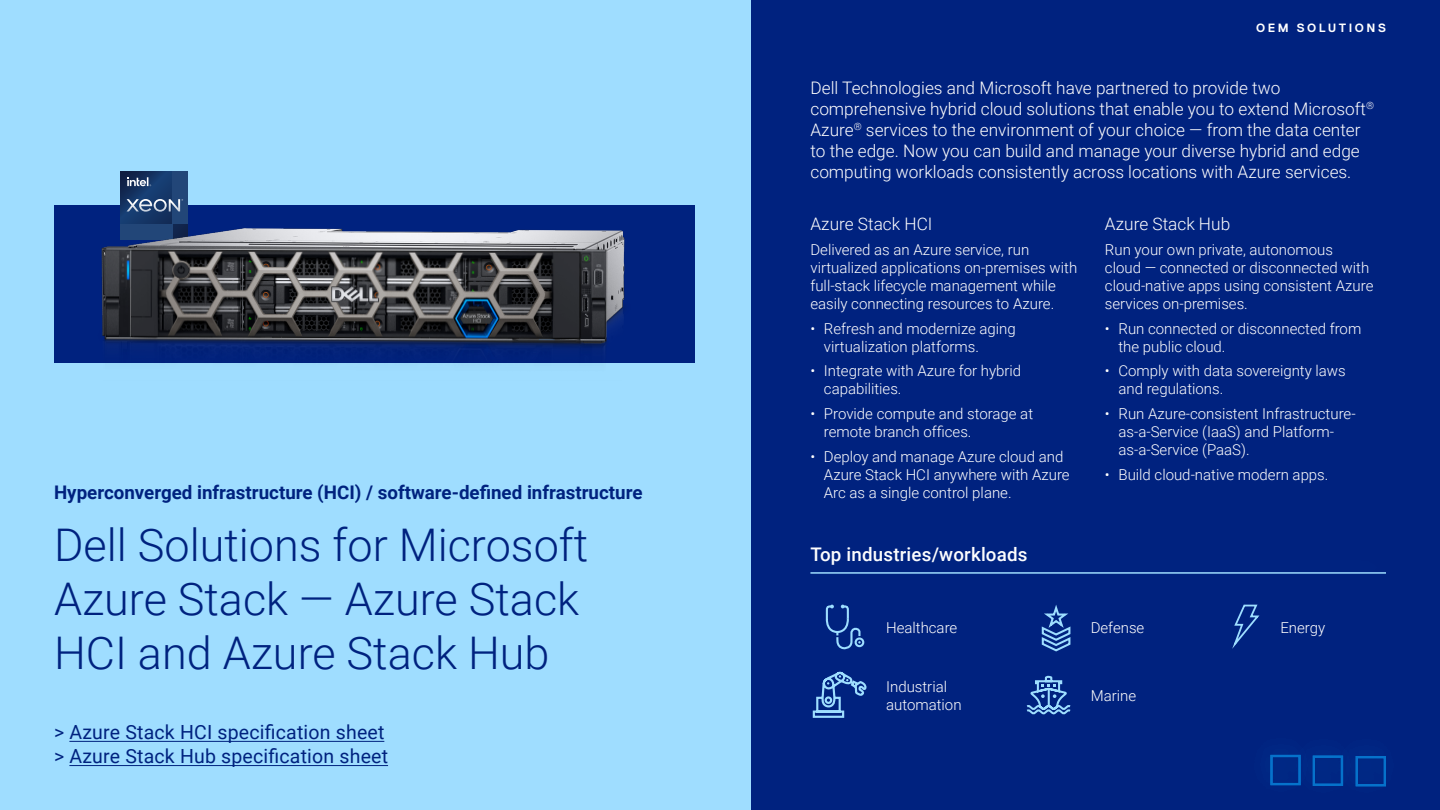
<style>
.page{position:relative;width:1440px;height:810px;background:#00227f}
.page>*{position:absolute;margin:0;border:0;box-sizing:border-box;transform-origin:0 0}
.t1{font:300 45px/54px "Roboto";color:#00227f}
.t2{font:19.5px/24.2px "Roboto";letter-spacing:.01em;color:#00227f}
.t3{font:700 18.75px "Roboto";color:#00227f}
.t4{font:500 18.75px "Roboto";letter-spacing:.01em;color:#fff}
.t5{font:300 17.25px/21px "Roboto";color:#fff}
.t6{font:300 15px/18px "Roboto";color:#fff}
.t7{font:700 12px "Dell Replica";letter-spacing:.21em;color:#fff}
</style>
<div class="page">
<div style="left:0;top:0;width:751px;height:810px;background:#9fddff"></div>
<div style="left:54px;top:205px;width:640px;height:158px;background:#00227f"></div>
<svg style="left:120px;top:171px;width:52px;height:44px"></svg>
<div style="left:172px;top:171px;width:15px;height:53px;background:#224678"></div>
<svg style="left:127px;top:177px;width:24px;height:9px"></svg>
<svg style="left:127px;top:199px;width:56px;height:13px"></svg>
<img style="left:120px;top:215px;width:505px;height:28px">
<img style="left:101px;top:243px;width:524px;height:109px">
<hr style="left:810px;top:572px;width:576px;height:2px;background:#9fddff">
<hr style="left:69px;top:741px;width:315px;height:1px;background:#00227f">
<hr style="left:69px;top:765px;width:319px;height:1px;background:#00227f">
<svg style="left:1041px;top:605px;width:30px;height:47px"></svg>
<svg style="left:1026px;top:675px;width:45px;height:40px"></svg>
<svg style="left:812px;top:604px;width:55px;height:114px"></svg>
<svg style="left:1232px;top:604px;width:28px;height:45px"></svg>
<div style="left:1270px;top:755px;width:31px;height:30px;border:2px solid #0672cb"></div>
<div style="left:1288px;top:729px;width:71px;height:72px;background:#0076ce;opacity:.35"></div>
<div style="left:1313px;top:756px;width:30px;height:30px;border:2px solid #0672cb"></div>
<div style="left:1330px;top:730px;width:72px;height:71px;background:#002481"></div>
<div style="left:1356px;top:756px;width:30px;height:30px;border:2px solid #0672cb"></div>
<p class="t3" style="left:54px;top:479px;width:590px">Hyperconverged infrastructure (HCI) / software-defined infrastructure</p>
<h1 class="t1" style="left:54px;top:517px;width:536px">Dell Solutions for Microsoft<br>Azure Stack — Azure Stack<br>HCI and Azure Stack Hub</h1>
<h2 class="t2" style="left:54px;top:719px;width:336px">&gt; Azure Stack HCI specification sheet &gt; Azure Stack Hub specification sheet</h2>
<p class="t7" style="left:1256px;top:21px;width:131px">OEM SOLUTIONS</p>
<p class="t5" style="left:810px;top:77px;width:565px">Dell Technologies and Microsoft have partnered to provide two comprehensive hybrid cloud solutions that enable you to extend Microsoft<sup>® </sup>Azure<sup>®</sup> services to the environment of your choice — from the data center to the edge. Now you can build and manage your diverse hybrid and edge computing workloads consistently across locations with Azure services.</p>
<p class="t5" style="left:810px;top:213px;width:124px">Azure Stack HCI</p>
<p class="t6" style="left:810px;top:240px;width:268px">Delivered as an Azure service, run virtualized applications on-premises with full-stack lifecycle management while easily connecting resources to Azure.</p>
<p class="t6" style="left:824px;top:319px;width:193px;text-indent:-14px">• Refresh and modernize aging virtualization platforms.</p>
<p class="t6" style="left:824px;top:361px;width:199px;text-indent:-14px">• Integrate with Azure for hybrid capabilities.</p>
<p class="t6" style="left:824px;top:404px;width:211px;text-indent:-14px">• Provide compute and storage at remote branch offices.</p>
<p class="t6" style="left:824px;top:447px;width:247px;text-indent:-14px">• Deploy and manage Azure cloud and<br>Azure Stack HCI anywhere with Azure<br>Arc as a single control plane.</p>
<p class="t4" style="left:810px;top:541px;width:219px">Top industries/workloads</p>
<p class="t5" style="left:1105px;top:213px;width:127px">Azure Stack Hub</p>
<p class="t6" style="left:1105px;top:240px;width:270px">Run your own private, autonomous<br>cloud — connected or disconnected with cloud-native apps using consistent Azure services on-premises.</p>
<p class="t6" style="left:1118px;top:319px;width:244px;text-indent:-14px">• Run connected or disconnected from the public cloud.</p>
<p class="t6" style="left:1118px;top:361px;width:229px;text-indent:-14px">• Comply with data sovereignty laws and regulations.</p>
<p class="t6" style="left:1118px;top:404px;width:238px;text-indent:-14px">• Run Azure-consistent Infrastructure&shy;as-a-Service (IaaS) and Platform&shy;as-a-Service (PaaS).</p>
<p class="t6" style="left:1105px;top:465px;width:225px">• Build cloud-native modern apps.</p>
<p class="t6" style="left:886px;top:618px;width:73px">Healthcare</p>
<p class="t6" style="left:886px;top:677px;width:77px">Industrial automation</p>
<p class="t6" style="left:1091px;top:618px;width:55px">Defense</p>
<p class="t6" style="left:1091px;top:687px;width:47px">Marine</p>
<p class="t6" style="left:1280px;top:618px;width:46px">Energy</p>
</div>
